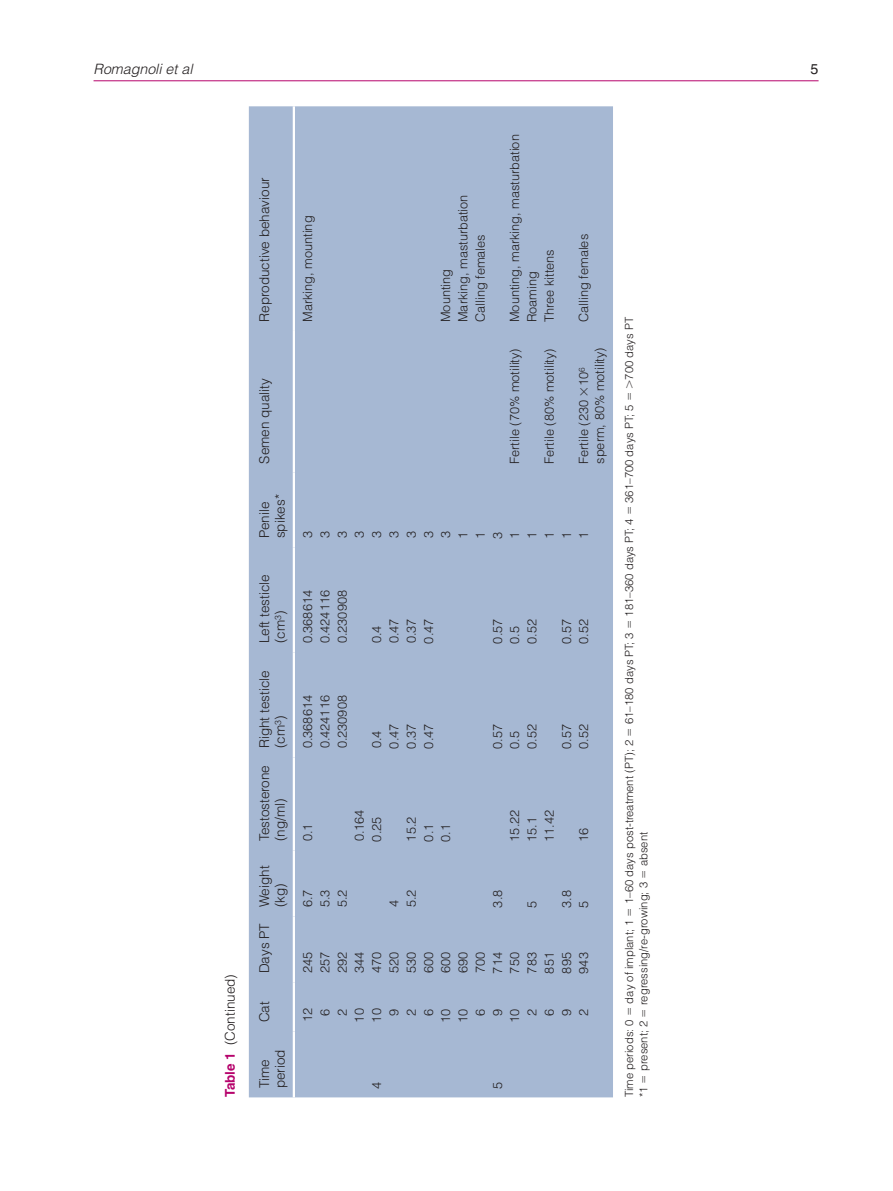
<style>
.page{position:relative;width:893px;height:1191px;background:#fff}
.page>*{position:absolute;margin:0;border:0;box-sizing:border-box;transform-origin:0 0}
.t1{font:italic 300 14.25px "Helvetica LT Std";color:#231f20}
.t2{font:14.25px "Helvetica LT Std";color:#231f20}
.t3{font:300 13.5px/15.8px "Helvetica LT Std";color:#231f20}
.t4{font:300 12.75px/15.8px "Helvetica LT Std";color:#231f20}
.t5{font:300 11.25px "Helvetica LT Std";color:#231f20}
.s1{font-weight:700;color:#b6036c}
</style>
<div class="page">
<hr style="left:94px;top:80px;width:725px;height:1px;background:#b6036c">
<div style="left:249px;top:106px;width:364px;height:991px;background:#a6b8d3"></div>
<hr style="left:293px;top:1031px;width:2px;height:66px;background:#fff">
<hr style="left:293px;top:982px;width:2px;height:49px;background:#fff">
<hr style="left:293px;top:916px;width:2px;height:66px;background:#fff">
<hr style="left:293px;top:850px;width:2px;height:66px;background:#fff">
<hr style="left:293px;top:757px;width:2px;height:93px;background:#fff">
<hr style="left:293px;top:652px;width:2px;height:105px;background:#fff">
<hr style="left:293px;top:547px;width:2px;height:105px;background:#fff">
<hr style="left:293px;top:473px;width:2px;height:74px;background:#fff">
<hr style="left:293px;top:331px;width:2px;height:142px;background:#fff">
<hr style="left:293px;top:106px;width:2px;height:225px;background:#fff">
<svg style="left:580px;top:387px;width:8px;height:8px"></svg>
<p class="t1" style="left:94px;top:60px;width:100px">Romagnoli et al</p>
<p class="t2" style="left:811px;top:61px;width:9px">5</p>
<p class="t3" style="left:222px;top:1097px;width:125px;rotate:-90deg"><span class="s1">Table 1</span> (Continued)</p>
<p class="t3" style="left:256px;top:322px;width:146px;rotate:-90deg">Reproductive behaviour</p>
<p class="t3" style="left:256px;top:464px;width:87px;rotate:-90deg">Semen quality</p>
<p class="t3" style="left:256px;top:538px;width:46px;rotate:-90deg">Penile spikes*</p>
<p class="t3" style="left:256px;top:643px;width:71px;rotate:-90deg">Left testicle (cm<sup>3</sup>)</p>
<p class="t3" style="left:256px;top:748px;width:80px;rotate:-90deg">Right testicle (cm<sup>3</sup>)</p>
<p class="t3" style="left:256px;top:841px;width:78px;rotate:-90deg">Testosterone (ng/ml)</p>
<p class="t3" style="left:256px;top:907px;width:43px;text-indent:-66px;rotate:-90deg">Days PT Weight (kg)</p>
<p class="t3" style="left:256px;top:1022px;width:23px;rotate:-90deg">Cat</p>
<p class="t3" style="left:256px;top:1088px;width:41px;rotate:-90deg">Time period</p>
<p class="t4" style="left:300px;top:322px;width:108px;rotate:-90deg">Marking, mounting</p>
<p class="t4" style="left:455px;top:322px;width:129px;rotate:-90deg">Marking, masturbation</p>
<p class="t4" style="left:472px;top:322px;width:89px;rotate:-90deg">Calling females</p>
<p class="t4" style="left:438px;top:322px;width:55px;rotate:-90deg">Mounting</p>
<p class="t4" style="left:507px;top:322px;width:189px;rotate:-90deg">Mounting, marking, masturbation</p>
<p class="t4" style="left:541px;top:322px;width:74px;rotate:-90deg">Three kittens</p>
<p class="t4" style="left:524px;top:322px;width:53px;rotate:-90deg">Roaming</p>
<p class="t4" style="left:507px;top:464px;width:117px;rotate:-90deg">Fertile (70% motility)</p>
<p class="t4" style="left:541px;top:464px;width:117px;rotate:-90deg">Fertile (80% motility)</p>
<p class="t4" style="left:576px;top:322px;width:89px;rotate:-90deg">Calling females</p>
<p class="t4" style="left:576px;top:464px;width:118px;rotate:-90deg">Fertile (230 10<sup>6 </sup>sperm, 80% motility)</p>
<p class="t4" style="left:300px;top:538px;width:9px;rotate:-90deg">3</p>
<p class="t4" style="left:317px;top:538px;width:9px;rotate:-90deg">3</p>
<p class="t4" style="left:334px;top:538px;width:9px;rotate:-90deg">3</p>
<p class="t4" style="left:351px;top:538px;width:9px;rotate:-90deg">3</p>
<p class="t4" style="left:369px;top:538px;width:9px;rotate:-90deg">3</p>
<p class="t4" style="left:386px;top:538px;width:9px;rotate:-90deg">3</p>
<p class="t4" style="left:403px;top:538px;width:9px;rotate:-90deg">3</p>
<p class="t4" style="left:420px;top:538px;width:9px;rotate:-90deg">3</p>
<p class="t4" style="left:438px;top:538px;width:9px;rotate:-90deg">3</p>
<p class="t4" style="left:455px;top:538px;width:9px;rotate:-90deg">1</p>
<p class="t4" style="left:472px;top:538px;width:9px;rotate:-90deg">1</p>
<p class="t4" style="left:489px;top:538px;width:9px;rotate:-90deg">3</p>
<p class="t4" style="left:507px;top:538px;width:9px;rotate:-90deg">1</p>
<p class="t4" style="left:524px;top:538px;width:9px;rotate:-90deg">1</p>
<p class="t4" style="left:541px;top:538px;width:9px;rotate:-90deg">1</p>
<p class="t4" style="left:558px;top:538px;width:9px;rotate:-90deg">1</p>
<p class="t4" style="left:576px;top:538px;width:9px;rotate:-90deg">1</p>
<p class="t4" style="left:300px;top:643px;width:55px;rotate:-90deg">0.368614</p>
<p class="t4" style="left:317px;top:643px;width:55px;rotate:-90deg">0.424116</p>
<p class="t4" style="left:334px;top:643px;width:55px;rotate:-90deg">0.230908</p>
<p class="t4" style="left:300px;top:748px;width:55px;rotate:-90deg">0.368614</p>
<p class="t4" style="left:317px;top:748px;width:55px;rotate:-90deg">0.424116</p>
<p class="t4" style="left:334px;top:748px;width:55px;rotate:-90deg">0.230908</p>
<p class="t4" style="left:369px;top:643px;width:19px;rotate:-90deg">0.4</p>
<p class="t4" style="left:386px;top:643px;width:26px;rotate:-90deg">0.47</p>
<p class="t4" style="left:403px;top:643px;width:26px;rotate:-90deg">0.37</p>
<p class="t4" style="left:420px;top:643px;width:26px;rotate:-90deg">0.47</p>
<p class="t4" style="left:369px;top:748px;width:19px;rotate:-90deg">0.4</p>
<p class="t4" style="left:386px;top:748px;width:26px;rotate:-90deg">0.47</p>
<p class="t4" style="left:403px;top:748px;width:26px;rotate:-90deg">0.37</p>
<p class="t4" style="left:420px;top:748px;width:26px;rotate:-90deg">0.47</p>
<p class="t4" style="left:489px;top:643px;width:26px;rotate:-90deg">0.57</p>
<p class="t4" style="left:507px;top:643px;width:19px;rotate:-90deg">0.5</p>
<p class="t4" style="left:524px;top:643px;width:26px;rotate:-90deg">0.52</p>
<p class="t4" style="left:558px;top:643px;width:26px;rotate:-90deg">0.57</p>
<p class="t4" style="left:576px;top:643px;width:26px;rotate:-90deg">0.52</p>
<p class="t4" style="left:489px;top:748px;width:26px;rotate:-90deg">0.57</p>
<p class="t4" style="left:507px;top:748px;width:19px;rotate:-90deg">0.5</p>
<p class="t4" style="left:524px;top:748px;width:26px;rotate:-90deg">0.52</p>
<p class="t4" style="left:558px;top:748px;width:26px;rotate:-90deg">0.57</p>
<p class="t4" style="left:576px;top:748px;width:26px;rotate:-90deg">0.52</p>
<p class="t4" style="left:300px;top:841px;width:19px;rotate:-90deg">0.1</p>
<p class="t4" style="left:351px;top:841px;width:33px;rotate:-90deg">0.164</p>
<p class="t4" style="left:369px;top:841px;width:26px;rotate:-90deg">0.25</p>
<p class="t4" style="left:403px;top:841px;width:26px;rotate:-90deg">15.2</p>
<p class="t4" style="left:420px;top:841px;width:19px;rotate:-90deg">0.1</p>
<p class="t4" style="left:438px;top:841px;width:19px;rotate:-90deg">0.1</p>
<p class="t4" style="left:507px;top:841px;width:33px;rotate:-90deg">15.22</p>
<p class="t4" style="left:524px;top:841px;width:26px;rotate:-90deg">15.1</p>
<p class="t4" style="left:541px;top:841px;width:33px;rotate:-90deg">11.42</p>
<p class="t4" style="left:576px;top:841px;width:16px;rotate:-90deg">16</p>
<p class="t4" style="left:300px;top:907px;width:19px;rotate:-90deg">6.7</p>
<p class="t4" style="left:317px;top:907px;width:19px;rotate:-90deg">5.3</p>
<p class="t4" style="left:334px;top:907px;width:19px;rotate:-90deg">5.2</p>
<p class="t4" style="left:386px;top:907px;width:9px;rotate:-90deg">4</p>
<p class="t4" style="left:403px;top:907px;width:19px;rotate:-90deg">5.2</p>
<p class="t4" style="left:489px;top:907px;width:19px;rotate:-90deg">3.8</p>
<p class="t4" style="left:524px;top:907px;width:9px;rotate:-90deg">5</p>
<p class="t4" style="left:558px;top:907px;width:19px;rotate:-90deg">3.8</p>
<p class="t4" style="left:576px;top:907px;width:9px;rotate:-90deg">5</p>
<p class="t4" style="left:300px;top:973px;width:23px;rotate:-90deg">245</p>
<p class="t4" style="left:317px;top:973px;width:23px;rotate:-90deg">257</p>
<p class="t4" style="left:334px;top:973px;width:23px;rotate:-90deg">292</p>
<p class="t4" style="left:351px;top:973px;width:23px;rotate:-90deg">344</p>
<p class="t4" style="left:369px;top:973px;width:23px;rotate:-90deg">470</p>
<p class="t4" style="left:386px;top:973px;width:23px;rotate:-90deg">520</p>
<p class="t4" style="left:403px;top:973px;width:23px;rotate:-90deg">530</p>
<p class="t4" style="left:420px;top:973px;width:23px;rotate:-90deg">600</p>
<p class="t4" style="left:438px;top:973px;width:23px;rotate:-90deg">600</p>
<p class="t4" style="left:455px;top:973px;width:23px;rotate:-90deg">690</p>
<p class="t4" style="left:472px;top:973px;width:23px;rotate:-90deg">700</p>
<p class="t4" style="left:489px;top:973px;width:23px;rotate:-90deg">714</p>
<p class="t4" style="left:507px;top:973px;width:23px;rotate:-90deg">750</p>
<p class="t4" style="left:524px;top:973px;width:23px;rotate:-90deg">783</p>
<p class="t4" style="left:541px;top:973px;width:23px;rotate:-90deg">851</p>
<p class="t4" style="left:558px;top:973px;width:23px;rotate:-90deg">895</p>
<p class="t4" style="left:576px;top:973px;width:23px;rotate:-90deg">943</p>
<p class="t4" style="left:300px;top:1022px;width:16px;rotate:-90deg">12</p>
<p class="t4" style="left:317px;top:1016px;width:9px;rotate:-90deg">6</p>
<p class="t4" style="left:334px;top:1016px;width:9px;rotate:-90deg">2</p>
<p class="t4" style="left:351px;top:1022px;width:16px;rotate:-90deg">10</p>
<p class="t4" style="left:369px;top:1022px;width:16px;rotate:-90deg">10</p>
<p class="t4" style="left:386px;top:1016px;width:9px;rotate:-90deg">9</p>
<p class="t4" style="left:403px;top:1016px;width:9px;rotate:-90deg">2</p>
<p class="t4" style="left:420px;top:1016px;width:9px;rotate:-90deg">6</p>
<p class="t4" style="left:438px;top:1022px;width:16px;rotate:-90deg">10</p>
<p class="t4" style="left:455px;top:1022px;width:16px;rotate:-90deg">10</p>
<p class="t4" style="left:472px;top:1016px;width:9px;rotate:-90deg">6</p>
<p class="t4" style="left:489px;top:1016px;width:9px;rotate:-90deg">9</p>
<p class="t4" style="left:507px;top:1022px;width:16px;rotate:-90deg">10</p>
<p class="t4" style="left:524px;top:1016px;width:9px;rotate:-90deg">2</p>
<p class="t4" style="left:541px;top:1016px;width:9px;rotate:-90deg">6</p>
<p class="t4" style="left:558px;top:1016px;width:9px;rotate:-90deg">9</p>
<p class="t4" style="left:576px;top:1016px;width:9px;rotate:-90deg">2</p>
<p class="t4" style="left:369px;top:1088px;width:9px;rotate:-90deg">4</p>
<p class="t4" style="left:489px;top:1088px;width:9px;rotate:-90deg">5</p>
<p class="t5" style="left:622px;top:379px;width:64px;rotate:-90deg">700 days PT</p>
<p class="t5" style="left:622px;top:503px;width:100px;rotate:-90deg">361–700 days PT; 5</p>
<p class="t5" style="left:622px;top:616px;width:100px;rotate:-90deg">181–360 days PT; 4</p>
<p class="t5" style="left:622px;top:724px;width:93px;rotate:-90deg">61–180 days PT; 3</p>
<p class="t5" style="left:622px;top:904px;width:166px;rotate:-90deg">1–60 days post-treatment (PT); 2</p>
<p class="t5" style="left:636px;top:866px;width:36px;rotate:-90deg">absent</p>
<p class="t5" style="left:636px;top:1005px;width:124px;rotate:-90deg">regressing/re-growing; 3</p>
<p class="t5" style="left:622px;top:1003px;width:85px;rotate:-90deg">day of implant; 1</p>
<p class="t5" style="left:622px;top:1097px;width:80px;rotate:-90deg">Time periods: 0</p>
<p class="t5" style="left:636px;top:1071px;width:52px;rotate:-90deg">present; 2</p>
<p class="t5" style="left:636px;top:1097px;width:12px;rotate:-90deg">*1</p>
</div>
